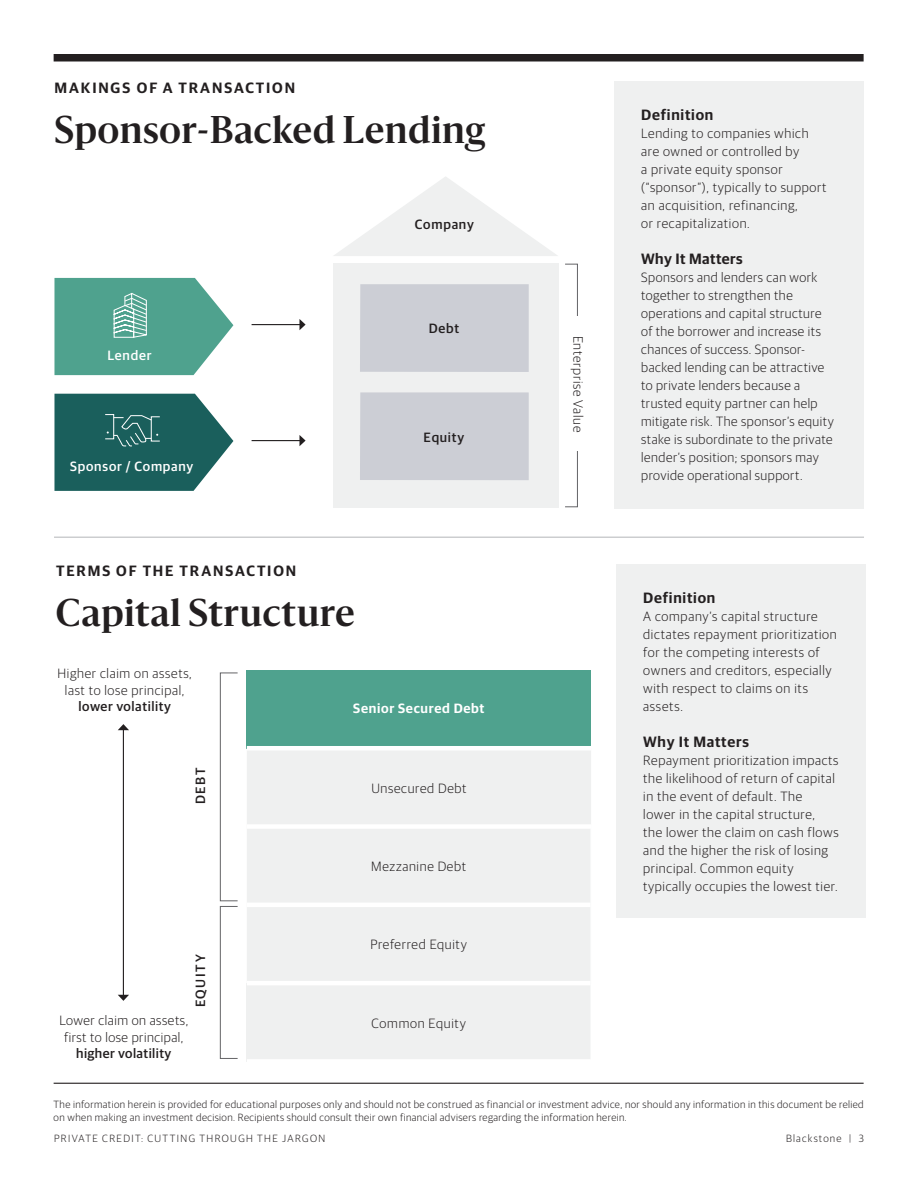
<style>
.page{position:relative;width:918px;height:1188px;background:#fff}
.page>*{position:absolute;margin:0;border:0;box-sizing:border-box;transform-origin:0 0}
.t1{font:600 36px "Sanomat";letter-spacing:.025em;color:#231f20}
.t2{font:600 15px "Guardian Sans";letter-spacing:.125em;color:#231f20}
.t3{font:600 15px "Guardian Sans";letter-spacing:.065em;color:#231f20}
.t4{font:600 15px "Guardian Sans";letter-spacing:.03em;color:#231f20}
.t5{font:300 13.5px/18px "Guardian Sans";letter-spacing:.05em;color:#231f20}
.t6{font:500 13.5px "Guardian Sans";letter-spacing:.04em;color:#231f20}
.t7{font:500 13.5px "Guardian Sans";letter-spacing:.055em;color:#fff}
.t8{font:600 13.5px "Guardian Sans";letter-spacing:.05em;color:#fff}
.t9{font:300 10.5px/13.5px "Guardian Sans";letter-spacing:.04em;color:#231f20}
.t10{font:300 10.5px "Guardian Sans";letter-spacing:.13em;color:#231f20}
.t11{font:300 10.5px "Guardian Sans";letter-spacing:.115em;color:#231f20}
</style>
<div class="page">
<hr style="left:54px;top:1083px;width:810px;height:1px;background:#231f20">
<div style="left:54px;top:54px;width:810px;height:8px;background:#231f20"></div>
<hr style="left:54px;top:537px;width:810px;height:1px;background:#bcbdc0">
<div style="left:614px;top:81px;width:250px;height:427px;background:#eff0f0"></div>
<svg style="left:54px;top:278px;width:179px;height:97px;background:#66ae9d"></svg>
<hr style="left:252px;top:324px;width:48px;height:1px;background:#231f20">
<svg style="left:299px;top:319px;width:7px;height:11px"></svg>
<svg style="left:54px;top:394px;width:179px;height:97px;background:#367270"></svg>
<hr style="left:252px;top:440px;width:48px;height:1px;background:#231f20">
<svg style="left:299px;top:435px;width:7px;height:11px"></svg>
<div style="left:333px;top:263px;width:226px;height:244px;background:#eff0f0"></div>
<div style="left:360px;top:392px;width:169px;height:88px;background:#ccced5"></div>
<div style="left:360px;top:284px;width:169px;height:88px;background:#ccced5"></div>
<svg style="left:334px;top:177px;width:224px;height:79px"></svg>
<div style="left:565px;top:264px;width:13px;height:243px;border:1px solid #636366"></div>
<div style="left:571px;top:316px;width:13px;height:135px;background:#fff"></div>
<div style="left:616px;top:564px;width:250px;height:354px;background:#eff0f0"></div>
<hr style="left:123px;top:729px;width:1px;height:267px;background:#231f20">
<svg style="left:118px;top:724px;width:11px;height:6px"></svg>
<svg style="left:118px;top:995px;width:11px;height:6px"></svg>
<div style="left:247px;top:670px;width:344px;height:78px;background:#4fa28e"></div>
<div style="left:247px;top:751px;width:344px;height:230px;background:#eff0f0"></div>
<div style="left:247px;top:983px;width:344px;height:78px;background:#eff0f0"></div>
<hr style="left:247px;top:746px;width:344px;height:4px;background:#fff">
<div style="left:247px;top:824px;width:345px;height:5px;background:#fff"></div>
<hr style="left:247px;top:903px;width:344px;height:4px;background:#fff">
<hr style="left:247px;top:981px;width:344px;height:4px;background:#fff">
<div style="left:247px;top:1059px;width:345px;height:5px;background:#fff"></div>
<div style="left:220px;top:673px;width:18px;height:228px;border:1px solid #636366"></div>
<div style="left:220px;top:906px;width:18px;height:153px;border:1px solid #636366"></div>
<p class="t2" style="left:55px;top:77px;width:242px">MAKINGS OF A TRANSACTION</p>
<h1 class="t1" style="left:54px;top:103px;width:432px">Sponsor-Backed Lending</h1>
<p class="t6" style="left:415px;top:214px;width:60px">Company</p>
<p class="t7" style="left:107px;top:346px;width:46px">Lender</p>
<p class="t7" style="left:70px;top:456px;width:125px">Sponsor / Company</p>
<p class="t2" style="left:56px;top:560px;width:242px">TERMS OF THE TRANSACTION</p>
<h1 class="t1" style="left:56px;top:586px;width:300px">Capital Structure</h1>
<p class="t6" style="left:429px;top:319px;width:32px">Debt</p>
<p class="t6" style="left:424px;top:427px;width:42px">Equity</p>
<p class="t5" style="left:58px;top:664px;width:136px;line-height:16.5px;text-align:center">Higher claim on assets, last to lose principal,</p>
<p class="t6" style="left:79px;top:697px;width:94px">lower volatility</p>
<p class="t8" style="left:353px;top:698px;width:133px">Senior Secured Debt</p>
<p class="t6" style="left:191px;top:804px;width:38px;rotate:-90deg">DEBT</p>
<p class="t5" style="left:59px;top:1011px;width:130px;line-height:16.5px;text-align:center">Lower claim on assets, first to lose principal,</p>
<p class="t6" style="left:76px;top:1044px;width:97px">higher volatility</p>
<p class="t6" style="left:191px;top:1007px;width:55px;rotate:-90deg">EQUITY</p>
<p class="t5" style="left:371px;top:778px;width:97px">Unsecured Debt</p>
<p class="t5" style="left:371px;top:856px;width:96px">Mezzanine Debt</p>
<p class="t5" style="left:370px;top:935px;width:98px">Preferred Equity</p>
<p class="t5" style="left:372px;top:1013px;width:96px">Common Equity</p>
<p class="t5" style="left:588px;top:336px;width:98px;rotate:90deg">Enterprise Value</p>
<p class="t3" style="left:641px;top:104px;width:74px">Definition</p>
<p class="t5" style="left:641px;top:123px;width:187px">Lending to companies which are owned or controlled by<br>a private equity sponsor (“sponsor”), typically to support an acquisition, refinancing,<br>or recapitalization.</p>
<p class="t4" style="left:641px;top:248px;width:103px">Why It Matters</p>
<p class="t5" style="left:641px;top:267px;width:194px">Sponsors and lenders can work together to strengthen the operations and capital structure of the borrower and increase its chances of success. Sponsor&shy;backed lending can be attractive to private lenders because a trusted equity partner can help mitigate risk. The sponsor’s equity stake is subordinate to the private lender’s position; sponsors may provide operational support.</p>
<p class="t3" style="left:643px;top:587px;width:74px">Definition</p>
<p class="t5" style="left:643px;top:607px;width:195px">A company’s capital structure dictates repayment prioritization for the competing interests of owners and creditors, especially with respect to claims on its assets.</p>
<p class="t3" style="left:643px;top:731px;width:107px">Why It Matters</p>
<p class="t5" style="left:643px;top:751px;width:197px">Repayment prioritization impacts the likelihood of return of capital in the event of default. The<br>lower in the capital structure,<br>the lower the claim on cash flows and the higher the risk of losing principal. Common equity typically occupies the lowest tier.</p>
<p class="t9" style="left:54px;top:1097px;width:812px">The information herein is provided for educational purposes only and should not be construed as financial or investment advice, nor should any information in this document be relied on when making an investment decision. Recipients should consult their own financial advisers regarding the information herein.</p>
<p class="t10" style="left:54px;top:1131px;width:273px">PRIVATE CREDIT: CUTTING THROUGH THE JARGON</p>
<p class="t11" style="left:786px;top:1131px;width:79px">Blackstone | 3</p>
</div>
